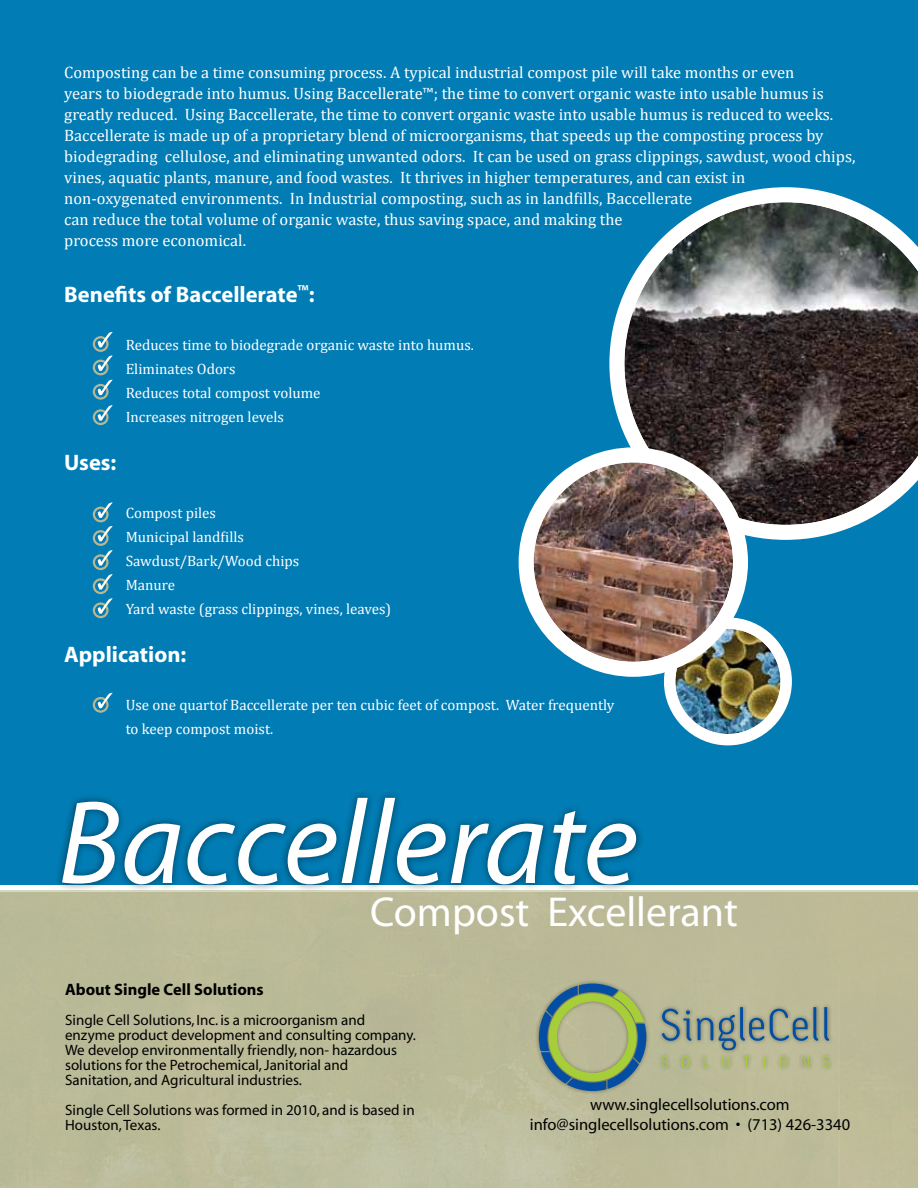
<style>
.page{position:relative;width:918px;height:1188px;background:#fff}
.page>*{position:absolute;margin:0;border:0;box-sizing:border-box;transform-origin:0 0}
.t1{font:italic 120px "Myriad";color:#fff}
.t2{font:42px "Myriad";color:#fff}
.t3{font:700 22.5px "Myriad";color:#fff}
.t4{font:16.5px/21px "Cambria";color:#fff}
.t5{font:16.5px/19.8px "Myriad";color:#000;text-align:center}
.t6{font:700 16.5px "Myriad";color:#000}
.t7{font:15px/24px "Cambria";color:#fff}
.t8{font:15px/15px "Myriad";color:#000}
</style>
<div class="page">
<div style="left:0;top:891px;width:918px;height:297px;background:#bbbb97"></div>
<div style="left:0;top:0;width:918px;height:885px;background:#017cb4"></div>
<div style="left:93px;top:336px;width:16px;height:16px;border:2px solid #b6b893;border-radius:50%"></div>
<svg style="left:98px;top:332px;width:15px;height:15px"></svg>
<div style="left:93px;top:507px;width:16px;height:15px;border:2px solid #b6b893;border-radius:50%"></div>
<svg style="left:98px;top:502px;width:15px;height:16px"></svg>
<div style="left:93px;top:360px;width:16px;height:15px;border:2px solid #b6b893;border-radius:50%"></div>
<svg style="left:98px;top:355px;width:15px;height:16px"></svg>
<div style="left:93px;top:530px;width:16px;height:16px;border:2px solid #b6b893;border-radius:50%"></div>
<svg style="left:98px;top:526px;width:15px;height:15px"></svg>
<div style="left:93px;top:384px;width:16px;height:16px;border:2px solid #b6b893;border-radius:50%"></div>
<svg style="left:98px;top:380px;width:15px;height:15px"></svg>
<div style="left:93px;top:554px;width:16px;height:16px;border:2px solid #b6b893;border-radius:50%"></div>
<svg style="left:98px;top:550px;width:15px;height:16px"></svg>
<div style="left:93px;top:409px;width:16px;height:16px;border:2px solid #b6b893;border-radius:50%"></div>
<svg style="left:98px;top:405px;width:15px;height:16px"></svg>
<div style="left:93px;top:578px;width:16px;height:16px;border:2px solid #b6b893;border-radius:50%"></div>
<svg style="left:98px;top:574px;width:15px;height:16px"></svg>
<div style="left:93px;top:602px;width:16px;height:16px;border:2px solid #b6b893;border-radius:50%"></div>
<svg style="left:98px;top:598px;width:15px;height:16px"></svg>
<div style="left:93px;top:697px;width:16px;height:16px;border:2px solid #b6b893;border-radius:50%"></div>
<svg style="left:98px;top:693px;width:15px;height:15px"></svg>
<div style="left:54px;top:790px;width:590px;height:102px;background:#000;opacity:.5"></div>
<svg style="left:609px;top:187px;width:309px;height:353px;background:#556067"></svg>
<div style="left:670px;top:623px;width:116px;height:117px;background:#fff;border-radius:50%"></div>
<img style="left:675px;top:629px;width:106px;height:105px;border-radius:53px">
<div style="left:664px;top:617px;width:128px;height:128px;border:11px solid #fff;border-radius:50%"></div>
<div style="left:526px;top:455px;width:215px;height:214px;background:#fff;border-radius:50%"></div>
<img style="left:534px;top:462px;width:199px;height:200px;border-radius:100px">
<div style="left:519px;top:447px;width:229px;height:230px;border:15px solid #fff;border-radius:50%"></div>
<svg style="left:539px;top:984px;width:107px;height:107px"></svg>
<svg style="left:662px;top:1007px;width:167px;height:43px"></svg>
<svg style="left:662px;top:1056px;width:167px;height:11px"></svg>
<p class="t4" style="left:64px;top:62px;width:793px">Composting can be a time consuming process. A typical industrial compost pile will take months or even<br>years to biodegrade into humus. Using Baccellerate™; the time to convert organic waste into usable humus is greatly reduced. Using Baccellerate, the time to convert organic waste into usable humus is reduced to weeks.<br>Baccellerate is made up of a proprietary blend of microorganisms, that speeds up the composting process by biodegrading cellulose, and eliminating unwanted odors. It can be used on grass clippings, sawdust, wood chips, vines, aquatic plants, manure, and food wastes. It thrives in higher temperatures, and can exist in non-oxygenated environments. In Industrial composting, such as in landfills, Baccellerate<br>can reduce the total volume of organic waste, thus saving space, and making the<br>process more economical.</p>
<h3 class="t3" style="left:64px;top:283px;width:252px">Benefits of Baccellerate<sup>™</sup>:</h3>
<p class="t7" style="left:126px;top:333px;width:350px">Reduces time to biodegrade organic waste into humus.<br>Eliminates Odors<br>Reduces total compost volume<br>Increases nitrogen levels</p>
<h3 class="t3" style="left:64px;top:451px;width:54px">Uses:</h3>
<p class="t7" style="left:126px;top:501px;width:267px">Compost piles<br>Municipal landfills<br>Sawdust/Bark/Wood chips<br>Manure<br>Yard waste (grass clippings, vines, leaves)</p>
<h3 class="t3" style="left:64px;top:643px;width:124px">Application:</h3>
<p class="t7" style="left:126px;top:693px;width:490px">Use one quartof Baccellerate per ten cubic feet of compost. Water frequently to keep compost moist.</p>
<h1 class="t1" style="left:58px;top:783px;width:581px">Baccellerate</h1>
<h2 class="t2" style="left:370px;top:891px;width:369px">Compost Excellerant</h2>
<p class="t6" style="left:65px;top:981px;width:200px">About Single Cell Solutions</p>
<p class="t8" style="left:65px;top:1013px;width:352px">Single Cell Solutions, Inc. is a microorganism and enzyme product development and consulting company.<br>We develop environmentally friendly, non- hazardous solutions for the Petrochemical, Janitorial and Sanitation, and Agricultural industries.</p>
<p class="t8" style="left:65px;top:1103px;width:351px">Single Cell Solutions was formed in 2010, and is based in<br>Houston, Texas.</p>
<p class="t5" style="left:530px;top:1096px;width:322px">www.singlecellsolutions.com info@singlecellsolutions.com • (713) 426-3340</p>
</div>
